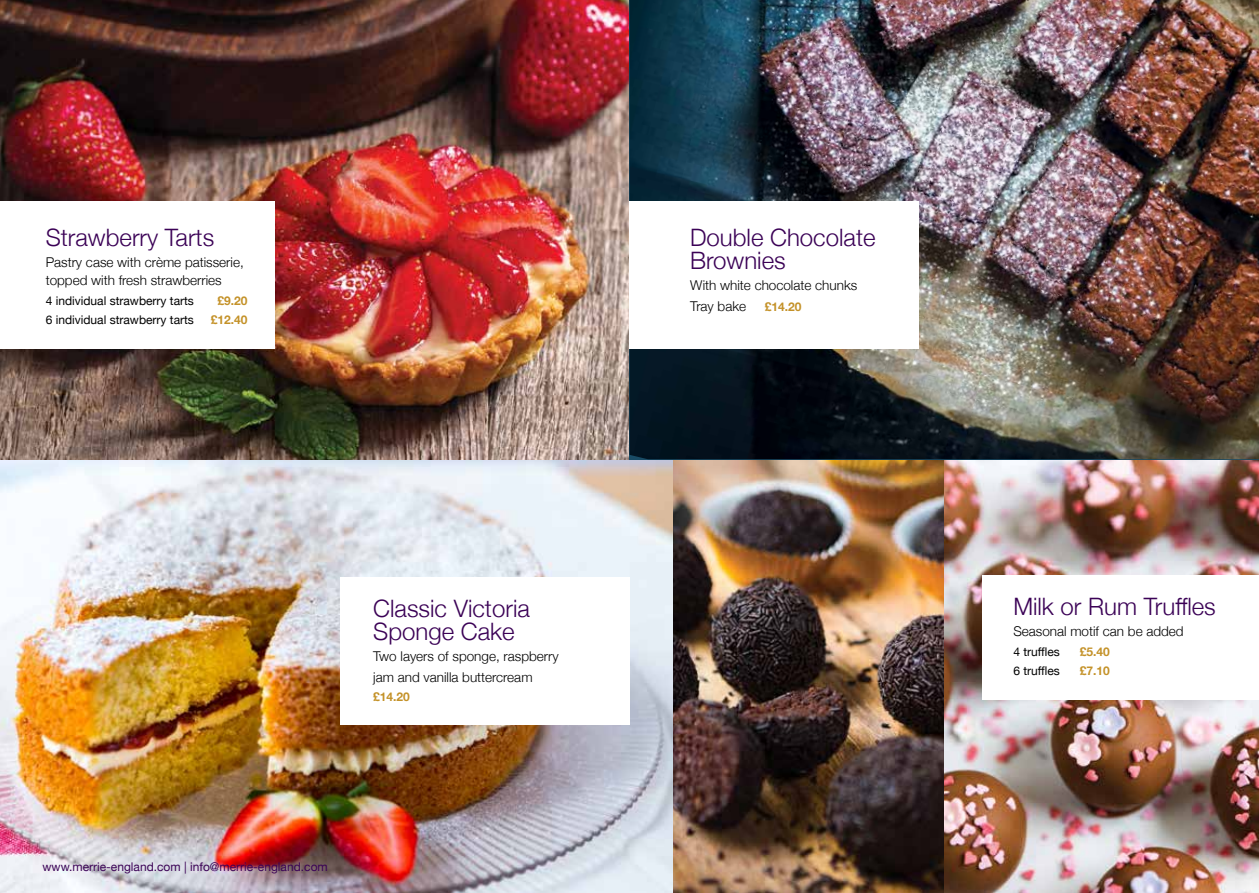
<style>
.page{position:relative;width:1259px;height:893px;background:#fff}
.page>*{position:absolute;margin:0;border:0;box-sizing:border-box;transform-origin:0 0}
.t1{font:300 24px/22.5px "Helvetica Neue";color:#3b0256}
.t2{font:300 13.5px/21px "Helvetica Neue";color:#000}
.t3{font:12px "Helvetica Neue";color:#000}
.t4{font:12px "Helvetica Neue";color:#3b0256}
.t5{font:700 12px "Helvetica Neue";color:#c49229}
</style>
<div class="page">
<img style="left:672px;top:459px;width:272px;height:434px">
<img style="left:944px;top:459px;width:315px;height:434px">
<img style="left:0;top:459px;width:672px;height:434px">
<div style="left:982px;top:575px;width:277px;height:124px;background:#fff"></div>
<img style="left:0;top:0;width:629px;height:459px">
<div style="left:0;top:201px;width:274px;height:148px;background:#fff"></div>
<img style="left:629px;top:0;width:630px;height:459px">
<div style="left:340px;top:577px;width:289px;height:148px;background:#fff"></div>
<div style="left:629px;top:201px;width:289px;height:148px;background:#fff"></div>
<h1 class="t1" style="left:46px;top:225px;width:170px">Strawberry Tarts</h1>
<p class="t2" style="left:46px;top:252px;width:200px;line-height:18px">Pastry case with crème patisserie, topped with fresh strawberries</p>
<p class="t3" style="left:46px;top:292px;width:150px">4 individual strawberry tarts</p>
<p class="t5" style="left:217px;top:291px;width:32px">£9.20</p>
<p class="t3" style="left:46px;top:311px;width:150px">6 individual strawberry tarts</p>
<p class="t5" style="left:211px;top:311px;width:38px">£12.40</p>
<h1 class="t1" style="left:373px;top:596px;width:158px">Classic Victoria<br>Sponge Cake</h1>
<p class="t2" style="left:373px;top:644px;width:187px">Two layers of sponge, raspberry jam and vanilla buttercream</p>
<p class="t5" style="left:373px;top:688px;width:38px">£14.20</p>
<p class="t4" style="left:43px;top:858px;width:287px">www.merrie-england.com | info@merrie-england.com</p>
<h1 class="t1" style="left:690px;top:225px;width:187px">Double Chocolate<br>Brownies</h1>
<p class="t2" style="left:690px;top:273px;width:169px">With white chocolate chunks<br>Tray bake</p>
<p class="t5" style="left:765px;top:297px;width:38px">£14.20</p>
<h1 class="t1" style="left:1013px;top:594px;width:204px">Milk or Rum Truffles</h1>
<p class="t2" style="left:1013px;top:620px;width:172px">Seasonal motif can be added</p>
<p class="t3" style="left:1013px;top:643px;width:48px">4 truffles</p>
<p class="t5" style="left:1080px;top:642px;width:32px">£5.40</p>
<p class="t3" style="left:1013px;top:662px;width:48px">6 truffles</p>
<p class="t5" style="left:1080px;top:662px;width:32px">£7.10</p>
</div>
